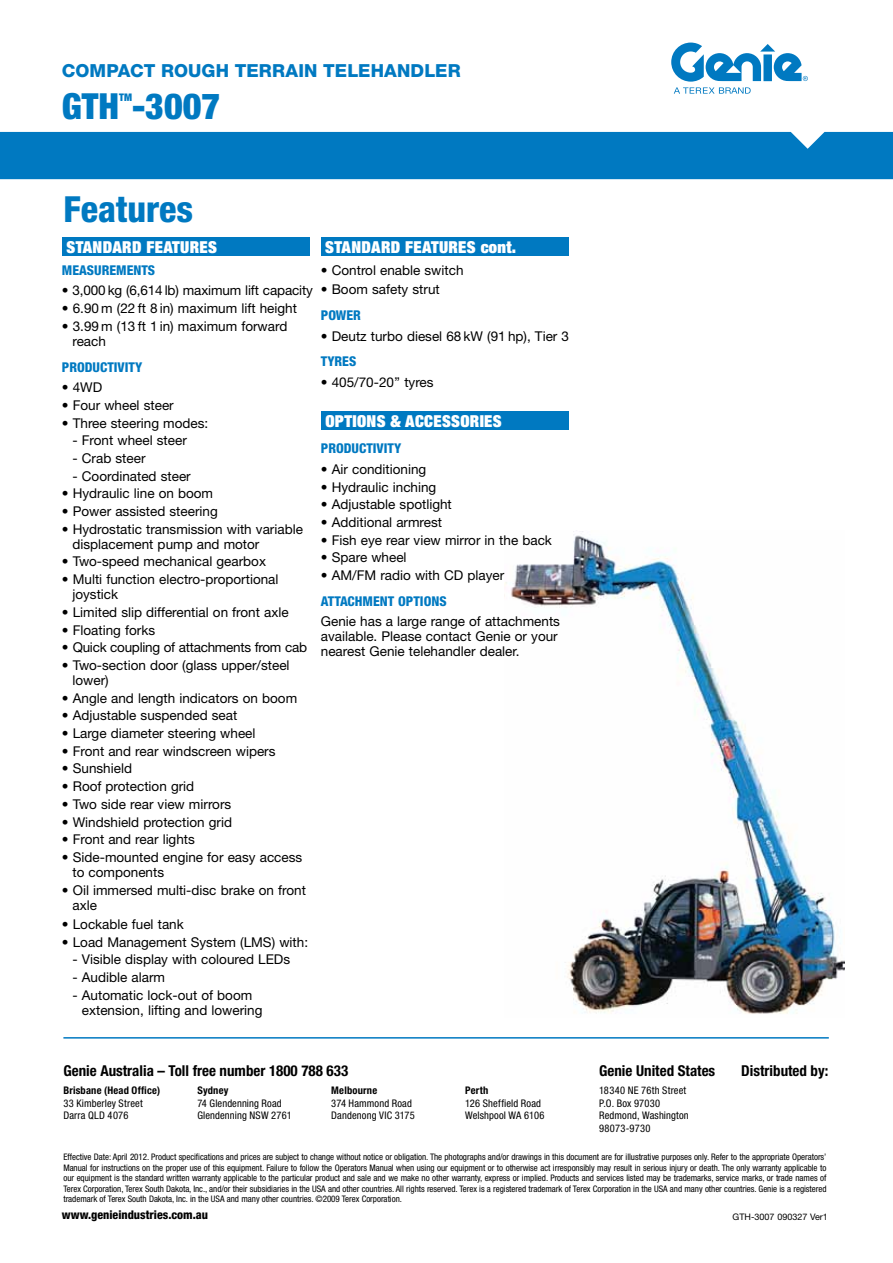
<style>
.page{position:relative;width:893px;height:1263px;background:#fff}
.page>*{position:absolute;margin:0;border:0;box-sizing:border-box;transform-origin:0 0}
.t1{font:900 condensed 36px "Helvetica Neue LT Std";color:#0079c1}
.t2{font:800 condensed 36px "Helvetica Neue LT Std";color:#0079c1}
.t3{font:800 18px "Helvetica Neue LT Std";letter-spacing:.005em;color:#0079c1}
.t4{font:900 condensed 16.5px "Helvetica Neue LT Std";letter-spacing:.02em;color:#fff}
.t5{font:700 condensed 15px "Helvetica Neue LT Std";color:#000}
.t6{font:13.5px/15px "Helvetica Neue LT Std";color:#000}
.t7{font:800 condensed 13.5px "Helvetica Neue LT Std";color:#0079c1}
.t8{font:13.5px "Helvetica Neue LT Std";letter-spacing:-.02em;color:#000}
.t9{font:800 condensed 12px "Helvetica Neue LT Std";color:#000}
.t10{font:condensed 10.5px/12.6px "Helvetica Neue LT Std";letter-spacing:.015em;color:#000}
.t11{font:700 condensed 10.5px "Helvetica Neue LT Std";letter-spacing:.02em;color:#000}
.t12{font:900 condensed 10.5px "Helvetica Neue LT Std";color:#0079c1}
.t13{font:condensed 9px/10.5px "Helvetica Neue LT Std";letter-spacing:-.005em;color:#000;text-align:justify}
.t14{font:9px "Helvetica Neue LT Std";color:#000}
</style>
<div class="page">
<div style="left:0;top:132px;width:893px;height:47px;background:#0079c1"></div>
<svg style="left:671px;top:43px;width:137px;height:51px"></svg>
<img style="left:504px;top:531px;width:340px;height:483px">
<div style="left:321px;top:411px;width:248px;height:19px;background:#0079c1"></div>
<div style="left:62px;top:237px;width:248px;height:19px;background:#0079c1"></div>
<div style="left:321px;top:237px;width:248px;height:19px;background:#0079c1"></div>
<hr style="left:63px;top:1037px;width:766px;height:1px;background:#0079c1">
<h2 class="t3" style="left:62px;top:60px;width:400px">COMPACT ROUGH TERRAIN TELEHANDLER</h2>
<h1 class="t1" style="left:62px;top:84px;width:160px">GTH -3007</h1>
<p class="t12" style="left:119px;top:91px;width:14px">TM</p>
<h1 class="t2" style="left:64px;top:187px;width:131px">Features</h1>
<p class="t4" style="left:67px;top:236px;width:152px">STANDARD FEATURES</p>
<p class="t4" style="left:325px;top:236px;width:192px">STANDARD FEATURES cont.</p>
<p class="t7" style="left:62px;top:262px;width:95px">MEASUREMENTS</p>
<p class="t6" style="left:62px;top:283px;width:253px">• 3,000 kg (6,614 lb) maximum lift capacity</p>
<p class="t6" style="left:62px;top:301px;width:237px">• 6.90 m (22 ft 8 in) maximum lift height</p>
<p class="t6" style="left:72px;top:318px;width:216px;text-indent:-11px">• 3.99 m (13 ft 1 in) maximum forward reach</p>
<p class="t7" style="left:62px;top:359px;width:82px">PRODUCTIVITY</p>
<p class="t6" style="left:62px;top:380px;width:42px">• 4WD</p>
<p class="t6" style="left:62px;top:397px;width:113px">• Four wheel steer</p>
<p class="t6" style="left:62px;top:415px;width:148px">• Three steering modes:</p>
<p class="t6" style="left:72px;top:433px;width:116px">- Front wheel steer</p>
<p class="t6" style="left:72px;top:450px;width:75px">- Crab steer</p>
<p class="t6" style="left:72px;top:468px;width:120px">- Coordinated steer</p>
<p class="t6" style="left:62px;top:486px;width:153px">• Hydraulic line on boom</p>
<p class="t6" style="left:62px;top:504px;width:157px">• Power assisted steering</p>
<p class="t6" style="left:72px;top:521px;width:232px;text-indent:-11px">• Hydrostatic transmission with variable displacement pump and motor</p>
<p class="t6" style="left:62px;top:554px;width:206px">• Two-speed mechanical gearbox</p>
<p class="t6" style="left:72px;top:572px;width:208px;text-indent:-11px">• Multi function electro-proportional joystick</p>
<p class="t6" style="left:62px;top:604px;width:228px">• Limited slip differential on front axle</p>
<p class="t6" style="left:62px;top:622px;width:95px">• Floating forks</p>
<p class="t8" style="left:62px;top:639px;width:247px">• Quick coupling of attachments from cab</p>
<p class="t6" style="left:72px;top:657px;width:219px;text-indent:-11px">• Two-section door (glass upper/steel lower)</p>
<p class="t6" style="left:62px;top:690px;width:237px">• Angle and length indicators on boom</p>
<p class="t6" style="left:62px;top:708px;width:177px">• Adjustable suspended seat</p>
<p class="t6" style="left:62px;top:725px;width:195px">• Large diameter steering wheel</p>
<p class="t6" style="left:62px;top:743px;width:215px">• Front and rear windscreen wipers</p>
<p class="t6" style="left:62px;top:761px;width:72px">• Sunshield</p>
<p class="t6" style="left:62px;top:779px;width:134px">• Roof protection grid</p>
<p class="t6" style="left:62px;top:796px;width:171px">• Two side rear view mirrors</p>
<p class="t6" style="left:62px;top:814px;width:172px">• Windshield protection grid</p>
<p class="t6" style="left:62px;top:832px;width:135px">• Front and rear lights</p>
<p class="t6" style="left:72px;top:849px;width:231px;text-indent:-11px">• Side-mounted engine for easy access to components</p>
<p class="t6" style="left:72px;top:882px;width:235px;text-indent:-11px">• Oil immersed multi-disc brake on front axle</p>
<p class="t6" style="left:62px;top:916px;width:123px">• Lockable fuel tank</p>
<p class="t6" style="left:62px;top:934px;width:248px">• Load Management System (LMS) with:</p>
<p class="t6" style="left:72px;top:952px;width:219px">- Visible display with coloured LEDs</p>
<p class="t6" style="left:72px;top:969px;width:94px">- Audible alarm</p>
<p class="t6" style="left:82px;top:987px;width:182px;text-indent:-9px">- Automatic lock-out of boom extension, lifting and lowering</p>
<p class="t6" style="left:321px;top:262px;width:144px">• Control enable switch</p>
<p class="t6" style="left:321px;top:282px;width:120px">• Boom safety strut</p>
<p class="t7" style="left:321px;top:307px;width:42px">POWER</p>
<p class="t6" style="left:321px;top:328px;width:250px">• Deutz turbo diesel 68 kW (91 hp), Tier 3</p>
<p class="t7" style="left:321px;top:353px;width:37px">TYRES</p>
<p class="t6" style="left:321px;top:374px;width:114px">• 405/70-20’’ tyres</p>
<p class="t4" style="left:325px;top:410px;width:178px">OPTIONS &amp; ACCESSORIES</p>
<p class="t7" style="left:321px;top:440px;width:82px">PRODUCTIVITY</p>
<p class="t6" style="left:321px;top:461px;width:107px">• Air conditioning</p>
<p class="t6" style="left:321px;top:479px;width:117px">• Hydraulic inching</p>
<p class="t6" style="left:321px;top:497px;width:133px">• Adjustable spotlight</p>
<p class="t6" style="left:321px;top:514px;width:123px">• Additional armrest</p>
<p class="t6" style="left:321px;top:532px;width:233px">• Fish eye rear view mirror in the back</p>
<p class="t6" style="left:321px;top:550px;width:87px">• Spare wheel</p>
<p class="t6" style="left:321px;top:567px;width:185px">• AM/FM radio with CD player</p>
<p class="t7" style="left:321px;top:593px;width:127px">ATTACHMENT OPTIONS</p>
<p class="t6" style="left:321px;top:614px;width:241px">Genie has a large range of attachments available. Please contact Genie or your nearest Genie telehandler dealer.</p>
<p class="t5" style="left:63px;top:1061px;width:286px">Genie Australia – Toll free number 1800 788 633</p>
<p class="t5" style="left:741px;top:1061px;width:89px">Distributed by:</p>
<p class="t10" style="left:599px;top:1084px;width:91px">18340 NE 76th Street<br>P.O. Box 97030<br>Redmond, Washington<br>98073-9730</p>
<p class="t5" style="left:599px;top:1061px;width:118px">Genie United States</p>
<p class="t11" style="left:63px;top:1084px;width:98px">Brisbane (Head Office)</p>
<p class="t10" style="left:63px;top:1097px;width:81px">33 Kimberley Street<br>Darra QLD 4076</p>
<p class="t11" style="left:197px;top:1084px;width:33px">Sydney</p>
<p class="t10" style="left:197px;top:1097px;width:96px">74 Glendenning Road<br>Glendenning NSW 2761</p>
<p class="t11" style="left:331px;top:1084px;width:47px">Melbourne</p>
<p class="t10" style="left:331px;top:1097px;width:85px">374 Hammond Road<br>Dandenong VIC 3175</p>
<p class="t11" style="left:465px;top:1084px;width:25px">Perth</p>
<p class="t10" style="left:465px;top:1097px;width:81px">126 Sheffield Road<br>Welshpool WA 6106</p>
<p class="t13" style="left:63px;top:1152px;width:765px">Effective Date: April 2012. Product specifications and prices are subject to change without notice or obligation. The photographs and/or drawings in this document are for illustrative purposes only. Refer to the appropriate Operators’ Manual for instructions on the proper use of this equipment. Failure to follow the Operators Manual when using our equipment or to otherwise act irresponsibly may result in serious injury or death. The only warranty applicable to our equipment is the standard written warranty applicable to the particular product and sale and we make no other warranty, express or implied. Products and services listed may be trademarks, service marks, or trade names of Terex Corporation, Terex South Dakota, Inc., and/or their subsidiaries in the USA and other countries. All rights reserved. Terex is a registered trademark of Terex Corporation in the USA and many other countries. Genie is a registered trademark of Terex South Dakota, Inc. in the USA and many other countries. ©2009 Terex Corporation.</p>
<p class="t9" style="left:62px;top:1207px;width:148px">www.genieindustries.com.au</p>
<p class="t14" style="left:733px;top:1212px;width:97px">GTH-3007 090327 Ver1</p>
</div>
